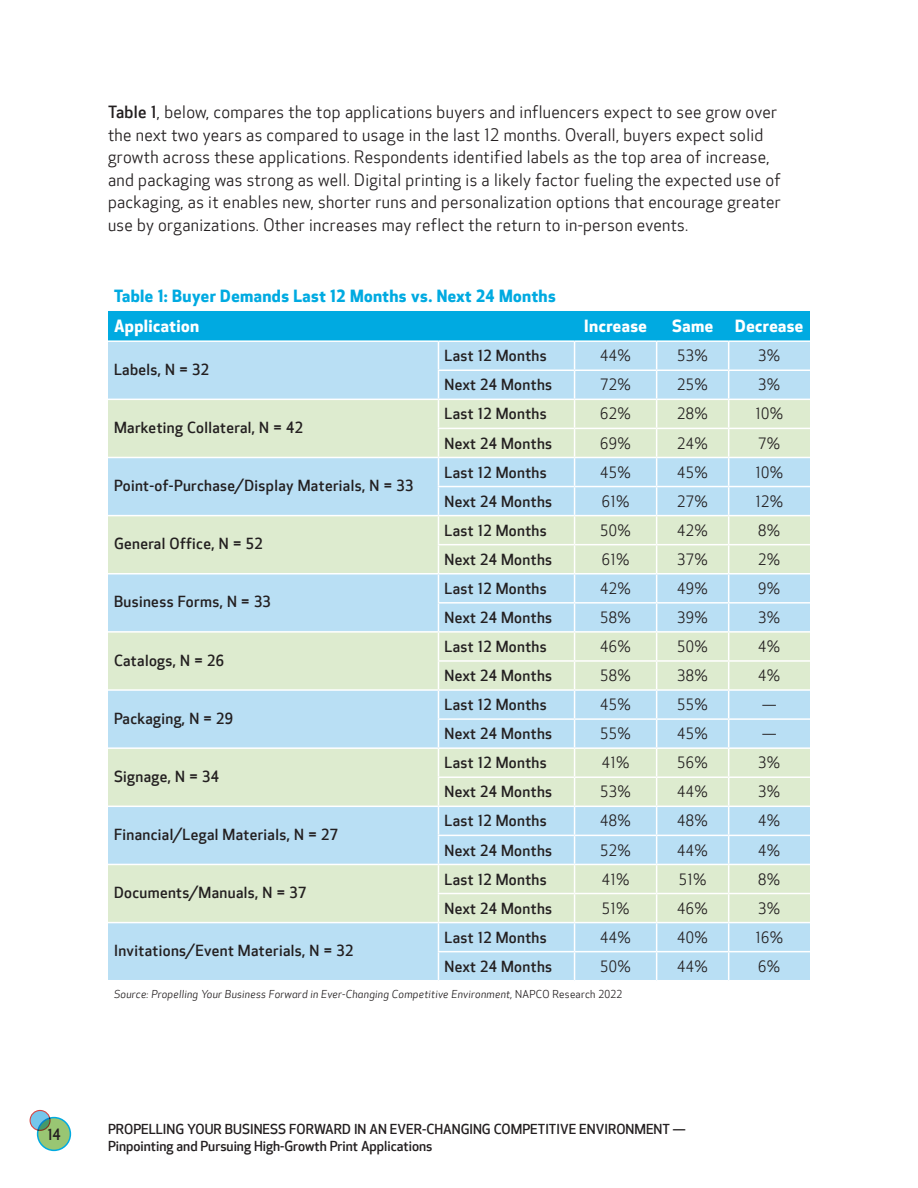
<style>
.page{position:relative;width:918px;height:1188px;background:#fff}
.page>*{position:absolute;margin:0;border:0;box-sizing:border-box;transform-origin:0 0}
.Text{font:16.5px/22.5px "Optic Sans 201";letter-spacing:.02em;color:#231f20}
.Text-2{font:700 16.5px "Optic Sans 401";letter-spacing:.025em;color:#00aae1}
.Text-3{font:700 16.5px "Optic Sans 401";letter-spacing:.025em;color:#fff}
.Text-4{font:500 15px "Optic Sans 301";letter-spacing:.025em;color:#231f20}
.Text-5{font:15px "Optic Sans 201";letter-spacing:.025em;color:#231f20}
.t1{font:500 13.5px/16.2px "Optic Sans 301";color:#231f20}
.Text-6{font:italic 10.5px "Optic Sans 202";letter-spacing:.025em;color:#231f20}
.s1{font-family:"Optic Sans 301";font-weight:500}
.s2{font-family:"Optic Sans 201";font-style:normal}
</style>
<div class="page">
<svg style="left:30px;top:1110px;width:20px;height:20px"></svg>
<div style="left:30px;top:1110px;width:21px;height:21px;border:1px solid #d64745;border-radius:50%"></div>
<div style="left:38px;top:1118px;width:32px;height:32px;background:#99c673;border-radius:50%"></div>
<div style="left:37px;top:1117px;width:34px;height:34px;border:2px solid #00aae1;border-radius:50%"></div>
<svg style="left:108px;top:311px;width:702px;height:669px;background:#c2e2e4"></svg>
<p class="Text" style="left:108px;top:102px;width:674px"><span class="s1">Table 1</span>, below, compares the top applications buyers and influencers expect to see grow over the next two years as compared to usage in the last 12 months. Overall, buyers expect solid growth across these applications. Respondents identified labels as the top area of increase, and packaging was strong as well. Digital printing is a likely factor fueling the expected use of packaging, as it enables new, shorter runs and personalization options that encourage greater use by organizations. Other increases may reflect the return to in-person events.</p>
<p class="Text-2" style="left:114px;top:286px;width:443px">Table 1: Buyer Demands Last 12 Months vs. Next 24 Months</p>
<p class="Text-3" style="left:114px;top:317px;width:87px">Application</p>
<p class="Text-3" style="left:584px;top:317px;width:64px">Increase</p>
<p class="Text-3" style="left:672px;top:317px;width:42px">Same</p>
<p class="Text-3" style="left:735px;top:317px;width:70px">Decrease</p>
<p class="Text-4" style="left:114px;top:361px;width:97px">Labels, N = 32</p>
<p class="Text-4" style="left:444px;top:347px;width:104px">Last 12 Months</p>
<p class="Text-5" style="left:600px;top:348px;width:32px">44%</p>
<p class="Text-5" style="left:677px;top:348px;width:32px">53%</p>
<p class="Text-5" style="left:758px;top:348px;width:24px">3%</p>
<p class="Text-4" style="left:444px;top:376px;width:109px">Next 24 Months</p>
<p class="Text-5" style="left:600px;top:377px;width:32px">72%</p>
<p class="Text-5" style="left:677px;top:377px;width:32px">25%</p>
<p class="Text-5" style="left:758px;top:377px;width:24px">3%</p>
<p class="Text-4" style="left:114px;top:419px;width:191px">Marketing Collateral, N = 42</p>
<p class="Text-4" style="left:114px;top:477px;width:301px">Point-of-Purchase/Display Materials, N = 33</p>
<p class="Text-4" style="left:114px;top:535px;width:150px">General Office, N = 52</p>
<p class="Text-4" style="left:114px;top:593px;width:158px">Business Forms, N = 33</p>
<p class="Text-4" style="left:114px;top:652px;width:112px">Catalogs, N = 26</p>
<p class="Text-4" style="left:114px;top:710px;width:121px">Packaging, N = 29</p>
<p class="Text-4" style="left:114px;top:768px;width:107px">Signage, N = 34</p>
<p class="Text-4" style="left:114px;top:826px;width:226px">Financial/Legal Materials, N = 27</p>
<p class="Text-4" style="left:114px;top:884px;width:194px">Documents/Manuals, N = 37</p>
<p class="Text-4" style="left:444px;top:406px;width:104px">Last 12 Months</p>
<p class="Text-5" style="left:600px;top:406px;width:32px">62%</p>
<p class="Text-5" style="left:677px;top:406px;width:32px">28%</p>
<p class="Text-5" style="left:756px;top:406px;width:29px">10%</p>
<p class="Text-4" style="left:444px;top:435px;width:109px">Next 24 Months</p>
<p class="Text-5" style="left:600px;top:435px;width:32px">69%</p>
<p class="Text-5" style="left:677px;top:435px;width:32px">24%</p>
<p class="Text-5" style="left:758px;top:435px;width:24px">7%</p>
<p class="Text-4" style="left:444px;top:464px;width:104px">Last 12 Months</p>
<p class="Text-5" style="left:600px;top:464px;width:32px">45%</p>
<p class="Text-5" style="left:677px;top:464px;width:32px">45%</p>
<p class="Text-5" style="left:756px;top:464px;width:29px">10%</p>
<p class="Text-4" style="left:444px;top:493px;width:109px">Next 24 Months</p>
<p class="Text-5" style="left:602px;top:493px;width:29px">61%</p>
<p class="Text-5" style="left:677px;top:493px;width:32px">27%</p>
<p class="Text-5" style="left:756px;top:493px;width:29px">12%</p>
<p class="Text-4" style="left:444px;top:522px;width:104px">Last 12 Months</p>
<p class="Text-5" style="left:600px;top:522px;width:32px">50%</p>
<p class="Text-5" style="left:677px;top:522px;width:32px">42%</p>
<p class="Text-5" style="left:758px;top:522px;width:24px">8%</p>
<p class="Text-4" style="left:444px;top:551px;width:109px">Next 24 Months</p>
<p class="Text-5" style="left:602px;top:551px;width:29px">61%</p>
<p class="Text-5" style="left:677px;top:551px;width:32px">37%</p>
<p class="Text-5" style="left:758px;top:551px;width:24px">2%</p>
<p class="Text-4" style="left:444px;top:580px;width:104px">Last 12 Months</p>
<p class="Text-5" style="left:600px;top:580px;width:32px">42%</p>
<p class="Text-5" style="left:677px;top:580px;width:32px">49%</p>
<p class="Text-5" style="left:758px;top:580px;width:24px">9%</p>
<p class="Text-4" style="left:444px;top:609px;width:109px">Next 24 Months</p>
<p class="Text-5" style="left:600px;top:609px;width:32px">58%</p>
<p class="Text-5" style="left:677px;top:609px;width:32px">39%</p>
<p class="Text-5" style="left:758px;top:609px;width:24px">3%</p>
<p class="Text-4" style="left:444px;top:638px;width:104px">Last 12 Months</p>
<p class="Text-5" style="left:600px;top:638px;width:32px">46%</p>
<p class="Text-5" style="left:677px;top:638px;width:32px">50%</p>
<p class="Text-5" style="left:758px;top:638px;width:24px">4%</p>
<p class="Text-4" style="left:444px;top:667px;width:109px">Next 24 Months</p>
<p class="Text-5" style="left:600px;top:667px;width:32px">58%</p>
<p class="Text-5" style="left:677px;top:667px;width:32px">38%</p>
<p class="Text-5" style="left:758px;top:667px;width:24px">4%</p>
<p class="Text-4" style="left:444px;top:696px;width:104px">Last 12 Months</p>
<p class="Text-5" style="left:600px;top:696px;width:32px">45%</p>
<p class="Text-5" style="left:677px;top:696px;width:32px">55%</p>
<p class="Text-5" style="left:762px;top:696px;width:17px">—</p>
<p class="Text-4" style="left:444px;top:725px;width:109px">Next 24 Months</p>
<p class="Text-5" style="left:600px;top:725px;width:32px">55%</p>
<p class="Text-5" style="left:677px;top:725px;width:32px">45%</p>
<p class="Text-5" style="left:762px;top:725px;width:17px">—</p>
<p class="Text-4" style="left:444px;top:754px;width:104px">Last 12 Months</p>
<p class="Text-5" style="left:602px;top:755px;width:29px">41%</p>
<p class="Text-5" style="left:677px;top:755px;width:32px">56%</p>
<p class="Text-5" style="left:758px;top:755px;width:24px">3%</p>
<p class="Text-4" style="left:444px;top:783px;width:109px">Next 24 Months</p>
<p class="Text-5" style="left:600px;top:784px;width:32px">53%</p>
<p class="Text-5" style="left:677px;top:784px;width:32px">44%</p>
<p class="Text-5" style="left:758px;top:784px;width:24px">3%</p>
<p class="Text-4" style="left:444px;top:812px;width:104px">Last 12 Months</p>
<p class="Text-5" style="left:600px;top:813px;width:32px">48%</p>
<p class="Text-5" style="left:677px;top:813px;width:32px">48%</p>
<p class="Text-5" style="left:758px;top:813px;width:24px">4%</p>
<p class="Text-4" style="left:444px;top:842px;width:109px">Next 24 Months</p>
<p class="Text-5" style="left:600px;top:842px;width:32px">52%</p>
<p class="Text-5" style="left:677px;top:842px;width:32px">44%</p>
<p class="Text-5" style="left:758px;top:842px;width:24px">4%</p>
<p class="Text-4" style="left:444px;top:871px;width:104px">Last 12 Months</p>
<p class="Text-5" style="left:602px;top:871px;width:29px">41%</p>
<p class="Text-5" style="left:679px;top:871px;width:29px">51%</p>
<p class="Text-5" style="left:758px;top:871px;width:24px">8%</p>
<p class="Text-4" style="left:444px;top:900px;width:109px">Next 24 Months</p>
<p class="Text-5" style="left:602px;top:900px;width:29px">51%</p>
<p class="Text-5" style="left:677px;top:900px;width:32px">46%</p>
<p class="Text-5" style="left:758px;top:900px;width:24px">3%</p>
<p class="Text-4" style="left:444px;top:929px;width:104px">Last 12 Months</p>
<p class="Text-5" style="left:600px;top:929px;width:32px">44%</p>
<p class="Text-5" style="left:677px;top:929px;width:32px">40%</p>
<p class="Text-5" style="left:756px;top:929px;width:29px">16%</p>
<p class="Text-4" style="left:444px;top:958px;width:109px">Next 24 Months</p>
<p class="Text-5" style="left:600px;top:958px;width:32px">50%</p>
<p class="Text-5" style="left:677px;top:958px;width:32px">44%</p>
<p class="Text-5" style="left:758px;top:958px;width:24px">6%</p>
<p class="Text-6" style="left:114px;top:988px;width:510px">Source: Propelling Your Business Forward in Ever-Changing Competitive Environment, <span class="s2">NAPCO Research 2022</span></p>
<p class="Text-4" style="left:114px;top:942px;width:241px">Invitations/Event Materials, N = 32</p>
<p class="Text-4" style="left:47px;top:1126px;width:15px">14</p>
<p class="t1" style="left:108px;top:1122px;width:580px">PROPELLING YOUR BUSINESS FORWARD IN AN EVER-CHANGING COMPETITIVE ENVIRONMENT —<br>Pinpointing and Pursuing High-Growth Print Applications</p>
</div>
